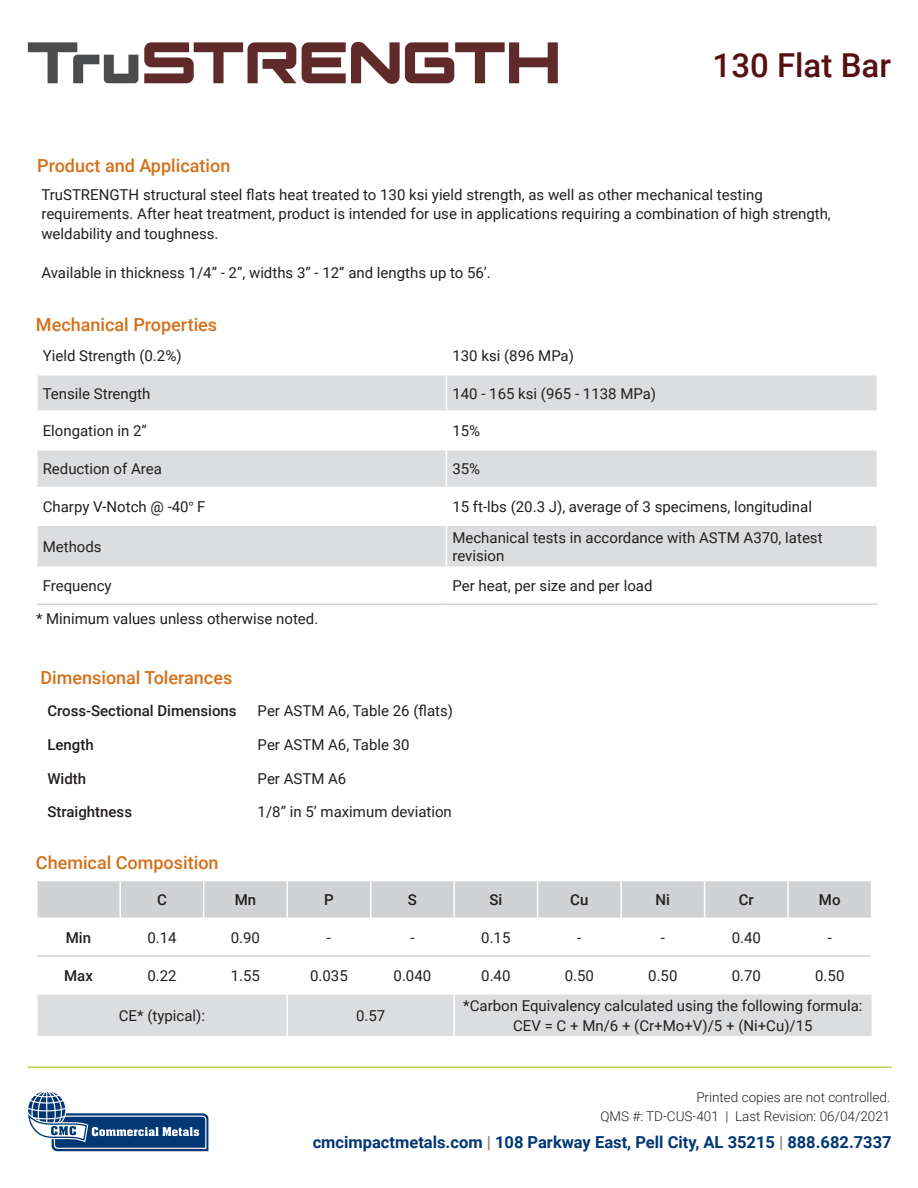
<style>
.page{position:relative;width:918px;height:1188px;background:#fff}
.page>*{position:absolute;margin:0;border:0;box-sizing:border-box;transform-origin:0 0}
.t1{font:500 33px "Roboto";color:#570f13}
.t2{font:500 18px "Roboto";color:#d4711a}
.t3{font:700 16.5px "Roboto";color:#013775}
.t4{font:15px/19.5px "Roboto";color:#231f20}
.t5{font:500 15px "Roboto";color:#231f20}
.t6{font:300 13.5px/18.9px "Roboto";color:#231f20;text-align:right}
.s1{font-family:"Myriad Pro"}
.s2{color:#808285}
</style>
<div class="page">
<svg style="left:28px;top:1091px;width:180px;height:60px"></svg>
<hr style="left:28px;top:1066px;width:864px;height:2px;background:#b9d053">
<svg style="left:28px;top:42px;width:110px;height:41px"></svg>
<svg style="left:144px;top:42px;width:414px;height:42px"></svg>
<svg style="left:38px;top:376px;width:839px;height:191px;fill:#dcdddf"></svg>
<hr style="left:446px;top:376px;width:1px;height:34px;background:#fff">
<hr style="left:446px;top:413px;width:1px;height:36px;background:#fff">
<hr style="left:36px;top:449px;width:410px;height:1px;background:#fff">
<hr style="left:446px;top:449px;width:432px;height:1px;background:#fff">
<hr style="left:446px;top:450px;width:1px;height:37px;background:#fff">
<hr style="left:36px;top:487px;width:410px;height:1px;background:#fff">
<hr style="left:446px;top:487px;width:432px;height:1px;background:#fff">
<hr style="left:446px;top:488px;width:1px;height:37px;background:#fff">
<hr style="left:36px;top:525px;width:410px;height:1px;background:#fff">
<hr style="left:446px;top:525px;width:432px;height:1px;background:#fff">
<hr style="left:446px;top:526px;width:1px;height:41px;background:#fff">
<hr style="left:37px;top:604px;width:409px;height:1px;background:#d1d2d4">
<hr style="left:446px;top:604px;width:431px;height:1px;background:#d1d2d4">
<hr style="left:38px;top:410px;width:408px;height:3px;background:#fff">
<hr style="left:446px;top:410px;width:431px;height:3px;background:#fff">
<div style="left:38px;top:881px;width:833px;height:37px;background:#d1d2d4"></div>
<div style="left:38px;top:995px;width:834px;height:41px;background:#dcdddf"></div>
<hr style="left:119px;top:881px;width:2px;height:37px;background:#fff">
<hr style="left:203px;top:881px;width:1px;height:37px;background:#fff">
<hr style="left:286px;top:881px;width:2px;height:37px;background:#fff">
<hr style="left:370px;top:881px;width:1px;height:37px;background:#fff">
<hr style="left:453px;top:881px;width:2px;height:37px;background:#fff">
<hr style="left:537px;top:881px;width:1px;height:37px;background:#fff">
<hr style="left:620px;top:881px;width:2px;height:37px;background:#fff">
<hr style="left:704px;top:881px;width:1px;height:37px;background:#fff">
<hr style="left:787px;top:881px;width:2px;height:37px;background:#fff">
<hr style="left:286px;top:995px;width:2px;height:41px;background:#fff">
<hr style="left:453px;top:995px;width:2px;height:41px;background:#fff">
<hr style="left:38px;top:955px;width:82px;height:2px;background:#d1d2d4">
<hr style="left:120px;top:955px;width:84px;height:2px;background:#d1d2d4">
<hr style="left:204px;top:955px;width:83px;height:2px;background:#d1d2d4">
<hr style="left:287px;top:955px;width:84px;height:2px;background:#d1d2d4">
<hr style="left:371px;top:955px;width:83px;height:2px;background:#d1d2d4">
<hr style="left:454px;top:955px;width:84px;height:2px;background:#d1d2d4">
<hr style="left:538px;top:955px;width:83px;height:2px;background:#d1d2d4">
<hr style="left:621px;top:955px;width:84px;height:2px;background:#d1d2d4">
<hr style="left:705px;top:955px;width:83px;height:2px;background:#d1d2d4">
<hr style="left:788px;top:955px;width:83px;height:2px;background:#d1d2d4">
<p class="t2" style="left:37px;top:153px;width:195px">Product and Application</p>
<h1 class="t1" style="left:713px;top:42px;width:180px">130 Flat Bar</h1>
<p class="t4" style="left:41px;top:184px;width:791px">TruSTRENGTH structural steel flats heat treated to 130 ksi yield strength, as well as other mechanical testing requirements. After heat treatment, product is intended for use in applications requiring a combination of high strength, weldability and toughness.</p>
<p class="t4" style="left:41px;top:262px;width:451px">Available in thickness 1/4” - 2”, widths 3” - 12” and lengths up to 56’.</p>
<p class="t2" style="left:36px;top:312px;width:183px">Mechanical Properties</p>
<p class="t4" style="left:43px;top:345px;width:140px">Yield Strength (0.2%)</p>
<p class="t4" style="left:452px;top:345px;width:123px">130 ksi (896 MPa)</p>
<p class="t4" style="left:43px;top:383px;width:109px">Tensile Strength</p>
<p class="t4" style="left:452px;top:383px;width:205px">140 - 165 ksi (965 - 1138 MPa)</p>
<p class="t4" style="left:43px;top:421px;width:106px">Elongation in 2”</p>
<p class="t4" style="left:452px;top:421px;width:29px">15%</p>
<p class="t4" style="left:43px;top:459px;width:121px">Reduction of Area</p>
<p class="t4" style="left:452px;top:459px;width:29px">35%</p>
<p class="t4" style="left:43px;top:496px;width:164px">Charpy V-Notch @ -40<span class="s1">°</span> F</p>
<p class="t4" style="left:452px;top:496px;width:361px">15 ft-lbs (20.3 J), average of 3 specimens, longitudinal</p>
<p class="t4" style="left:43px;top:536px;width:60px">Methods</p>
<p class="t4" style="left:452px;top:528px;width:372px;line-height:18px">Mechanical tests in accordance with ASTM A370, latest revision</p>
<p class="t4" style="left:43px;top:575px;width:70px">Frequency</p>
<p class="t4" style="left:452px;top:575px;width:202px">Per heat, per size and per load</p>
<p class="t4" style="left:36px;top:608px;width:284px">* Minimum values unless otherwise noted.</p>
<p class="t2" style="left:40px;top:665px;width:193px">Dimensional Tolerances</p>
<p class="t5" style="left:47px;top:700px;width:191px">Cross-Sectional Dimensions</p>
<p class="t4" style="left:258px;top:700px;width:197px">Per ASTM A6, Table 26 (flats)</p>
<p class="t5" style="left:47px;top:734px;width:48px">Length</p>
<p class="t4" style="left:258px;top:734px;width:153px">Per ASTM A6, Table 30</p>
<p class="t5" style="left:47px;top:768px;width:40px">Width</p>
<p class="t4" style="left:258px;top:768px;width:90px">Per ASTM A6</p>
<p class="t5" style="left:47px;top:801px;width:86px">Straightness</p>
<p class="t4" style="left:258px;top:802px;width:196px">1/8” in 5’ maximum deviation</p>
<p class="t2" style="left:36px;top:850px;width:184px">Chemical Composition</p>
<p class="t5" style="left:157px;top:889px;width:11px">C</p>
<p class="t5" style="left:235px;top:889px;width:23px">Mn</p>
<p class="t5" style="left:324px;top:889px;width:11px">P</p>
<p class="t5" style="left:408px;top:889px;width:11px">S</p>
<p class="t5" style="left:489px;top:889px;width:14px">Si</p>
<p class="t5" style="left:570px;top:889px;width:20px">Cu</p>
<p class="t5" style="left:656px;top:889px;width:16px">Ni</p>
<p class="t5" style="left:739px;top:889px;width:17px">Cr</p>
<p class="t5" style="left:819px;top:889px;width:23px">Mo</p>
<p class="t5" style="left:66px;top:927px;width:27px">Min</p>
<p class="t4" style="left:147px;top:927px;width:31px">0.14</p>
<p class="t4" style="left:231px;top:927px;width:31px">0.90</p>
<p class="t4" style="left:327px;top:927px;width:6px">-</p>
<p class="t4" style="left:410px;top:927px;width:6px">-</p>
<p class="t4" style="left:481px;top:927px;width:31px">0.15</p>
<p class="t4" style="left:577px;top:927px;width:6px">-</p>
<p class="t4" style="left:661px;top:927px;width:6px">-</p>
<p class="t4" style="left:732px;top:927px;width:31px">0.40</p>
<p class="t4" style="left:828px;top:927px;width:6px">-</p>
<p class="t5" style="left:64px;top:965px;width:30px">Max</p>
<p class="t4" style="left:147px;top:965px;width:31px">0.22</p>
<p class="t4" style="left:231px;top:965px;width:31px">1.55</p>
<p class="t4" style="left:310px;top:965px;width:39px">0.035</p>
<p class="t4" style="left:394px;top:965px;width:39px">0.040</p>
<p class="t4" style="left:481px;top:965px;width:31px">0.40</p>
<p class="t4" style="left:565px;top:965px;width:31px">0.50</p>
<p class="t4" style="left:648px;top:965px;width:31px">0.50</p>
<p class="t4" style="left:732px;top:965px;width:31px">0.70</p>
<p class="t4" style="left:815px;top:965px;width:31px">0.50</p>
<p class="t4" style="left:119px;top:1005px;width:88px">CE* (typical):</p>
<p class="t4" style="left:356px;top:1005px;width:31px">0.57</p>
<p class="t4" style="left:463px;top:995px;width:401px">*Carbon Equivalency calculated using the following formula:</p>
<p class="t4" style="left:513px;top:1015px;width:301px">CEV = C + Mn/6 + (Cr+Mo+V)/5 + (Ni+Cu)/15</p>
<p class="t6" style="left:600px;top:1087px;width:291px">Printed copies are not controlled.<br>QMS #: TD-CUS-401 | Last Revision: 06/04/2021</p>
<p class="t3" style="left:313px;top:1131px;width:580px">cmcimpactmetals.com <span class="s2">|</span> 108 Parkway East, Pell City, AL 35215 <span class="s2">|</span> 888.682.7337</p>
</div>
